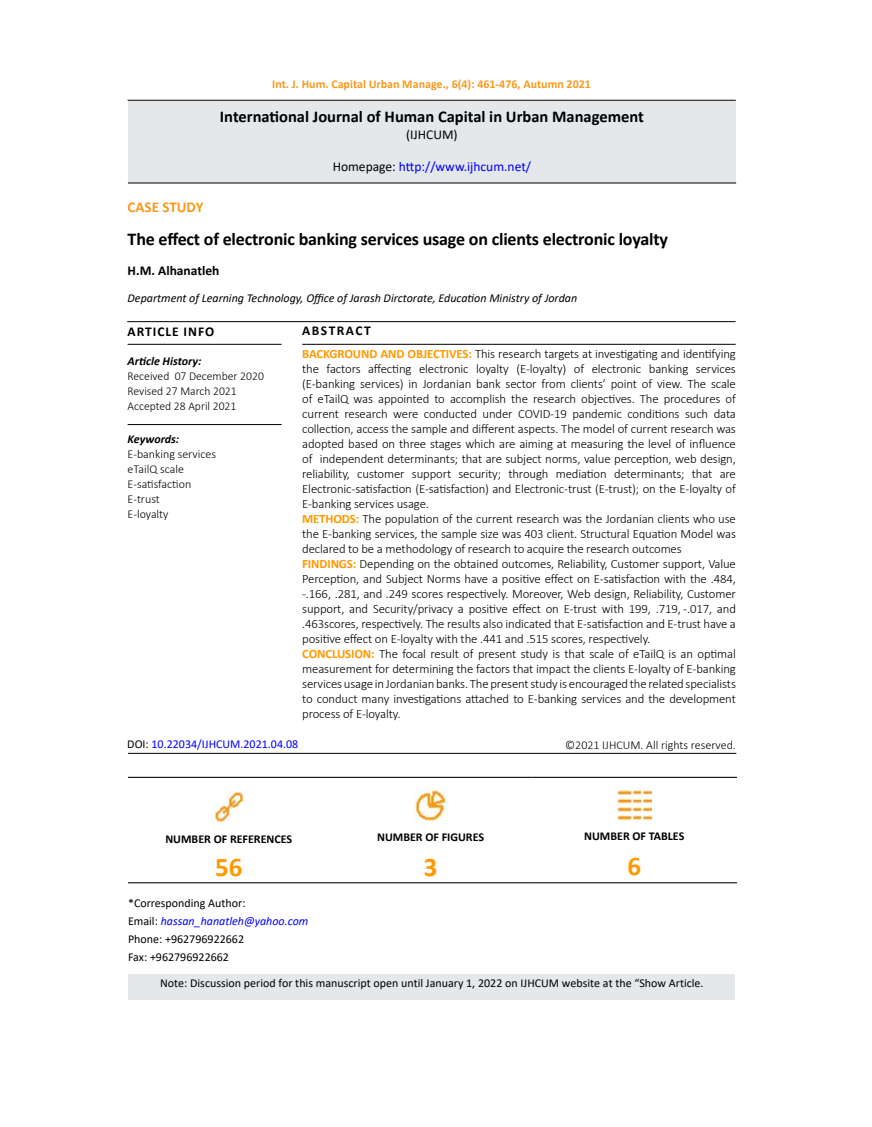
<style>
.page{position:relative;width:872px;height:1127px;background:#fff}
.page>*{position:absolute;margin:0;border:0;box-sizing:border-box;transform-origin:0 0}
.t1{font:700 27px "Calibri";color:#f90}
.t2{font:700 18px "Calibri";letter-spacing:-.01em;color:#000}
.t3{font:700 16.5px "Calibri";color:#000}
.t4{font:700 15px "Calibri";color:#f8991d}
.t5{font:13.5px "Calibri";color:#00f}
.t6{font:700 13.5px "Calibri";color:#000}
.t7{font:700 13.5px "Calibri";letter-spacing:.07em;color:#000}
.t8{font:13.5px "Calibri";color:#000}
.t9{font:700 13.5px "Calibri";letter-spacing:.11em;color:#000}
.t10{font:300 12.75px/15px "Calibri";letter-spacing:-.01em;color:#000}
.t11{font:12px/18px "Calibri";color:#000}
.t12{font:300 12px/15px "Calibri";color:#000}
.t13{font:italic 12px "Calibri";color:#000}
.t14{font:700 12px "Calibri";color:#f8991d}
.t15{font:700 12px "Calibri";color:#000}
.t16{font:12px "Calibri";color:#00f}
.t17{font:italic 700 12px "Calibri";color:#000}
.s1{color:#000}
.s2{font-weight:700;color:#f90}
.s3{font-style:italic;color:#00f}
</style>
<div class="page">
<hr style="left:128px;top:100px;width:608px;height:1px;background:#000">
<div style="left:128px;top:101px;width:608px;height:82px;background:#e4e8ea"></div>
<hr style="left:128px;top:344px;width:153px;height:1px;background:#000">
<hr style="left:302px;top:344px;width:433px;height:1px;background:#000">
<hr style="left:128px;top:424px;width:153px;height:1px;background:#000">
<hr style="left:127px;top:321px;width:608px;height:1px;background:#000">
<hr style="left:128px;top:753px;width:608px;height:1px;background:#000">
<hr style="left:128px;top:183px;width:608px;height:1px;background:#000">
<hr style="left:128px;top:777px;width:201px;height:1px;background:#000">
<hr style="left:329px;top:777px;width:203px;height:1px;background:#000">
<hr style="left:532px;top:777px;width:205px;height:1px;background:#000">
<hr style="left:128px;top:882px;width:201px;height:1px;background:#000">
<hr style="left:329px;top:882px;width:203px;height:1px;background:#000">
<hr style="left:532px;top:882px;width:205px;height:1px;background:#000">
<img style="left:212px;top:791px;width:32px;height:32px">
<img style="left:414px;top:789px;width:33px;height:33px">
<img style="left:617px;top:790px;width:34px;height:31px">
<div style="left:128px;top:974px;width:607px;height:25px;background:#e4e8ea"></div>
<p class="t14" style="left:272px;top:75px;width:320px">Int. J. Hum. Capital Urban Manage., 6(4): 461-476, Autumn 2021</p>
<p class="t3" style="left:220px;top:105px;width:425px">International Journal of Human Capital in Urban Management</p>
<p class="t8" style="left:406px;top:125px;width:53px">(IJHCUM)</p>
<p class="t5" style="left:333px;top:157px;width:200px"><span class="s1">Homepage:</span> http://www.ijhcum.net/</p>
<p class="t4" style="left:128px;top:196px;width:77px">CASE STUDY</p>
<h2 class="t2" style="left:128px;top:227px;width:542px">The effect of electronic banking services usage on clients electronic loyalty</h2>
<p class="t6" style="left:128px;top:261px;width:93px">H.M. Alhanatleh</p>
<p class="t13" style="left:128px;top:289px;width:451px">Department of Learning Technology, Office of Jarash Dirctorate, Education Ministry of Jordan</p>
<p class="t9" style="left:302px;top:321px;width:70px">ABSTRACT</p>
<p class="t7" style="left:128px;top:322px;width:88px">ARTICLE INFO</p>
<p class="t17" style="left:128px;top:353px;width:75px">Article History:</p>
<p class="t12" style="left:128px;top:369px;width:138px">Received 07 December 2020<br>Revised 27 March 2021<br>Accepted 28 April 2021</p>
<p class="t17" style="left:128px;top:430px;width:53px">Keywords:</p>
<p class="t12" style="left:128px;top:446px;width:90px">E-banking services eTailQ scale<br>E-satisfaction<br>E-trust<br>E-loyalty</p>
<p class="t10" style="left:302px;top:346px;width:435px"><span class="s2">BACKGROUND AND OBJECTIVES:</span> This research targets at investigating and identifying the factors affecting electronic loyalty (E-loyalty) of electronic banking services (E-banking services) in Jordanian bank sector from clients’ point of view. The scale of eTailQ was appointed to accomplish the research objectives. The procedures of current research were conducted under COVID-19 pandemic conditions such data collection, access the sample and different aspects. The model of current research was adopted based on three stages which are aiming at measuring the level of influence of independent determinants; that are subject norms, value perception, web design, reliability, customer support security; through mediation determinants; that are Electronic-satisfaction (E-satisfaction) and Electronic-trust (E-trust); on the E-loyalty of E-banking services usage.<br><span class="s2">METHODS:</span> The population of the current research was the Jordanian clients who use the E-banking services, the sample size was 403 client. Structural Equation Model was declared to be a methodology of research to acquire the research outcomes <span class="s2">FINDINGS:</span> Depending on the obtained outcomes, Reliability, Customer support, Value Perception, and Subject Norms have a positive effect on E-satisfaction with the .484, -.166, .281, and .249 scores respectively. Moreover, Web design, Reliability, Customer support, and Security/privacy a positive effect on E-trust with 199, .719, -.017, and .463scores, respectively. The results also indicated that E-satisfaction and E-trust have a positive effect on E-loyalty with the .441 and .515 scores, respectively.<br><span class="s2">CONCLUSION:</span> The focal result of present study is that scale of eTailQ is an optimal measurement for determining the factors that impact the clients E-loyalty of E-banking services usage in Jordanian banks. The present study is encouraged the related specialists to conduct many investigations attached to E-banking services and the development process of E-loyalty.</p>
<p class="t12" style="left:565px;top:737px;width:172px">©2021 IJHCUM. All rights reserved.</p>
<p class="t16" style="left:127px;top:736px;width:172px"><span class="s1">DOI:</span> 10.22034/IJHCUM.2021.04.08</p>
<p class="t15" style="left:165px;top:830px;width:128px">NUMBER OF REFERENCES</p>
<h1 class="t1" style="left:215px;top:848px;width:29px">56</h1>
<p class="t11" style="left:128px;top:894px;width:182px">*Corresponding Author:<br>Email: <span class="s3">hassan_hanatleh@yahoo.com<br></span>Phone: +962796922662<br>Fax: +962796922662</p>
<p class="t15" style="left:377px;top:828px;width:108px">NUMBER OF FIGURES</p>
<h1 class="t1" style="left:424px;top:848px;width:15px">3</h1>
<p class="t15" style="left:584px;top:827px;width:102px">NUMBER OF TABLES</p>
<h1 class="t1" style="left:627px;top:847px;width:15px">6</h1>
<p class="t11" style="left:160px;top:974px;width:545px">Note: Discussion period for this manuscript open until January 1, 2022 on IJHCUM website at the “Show Article.</p>
</div>
